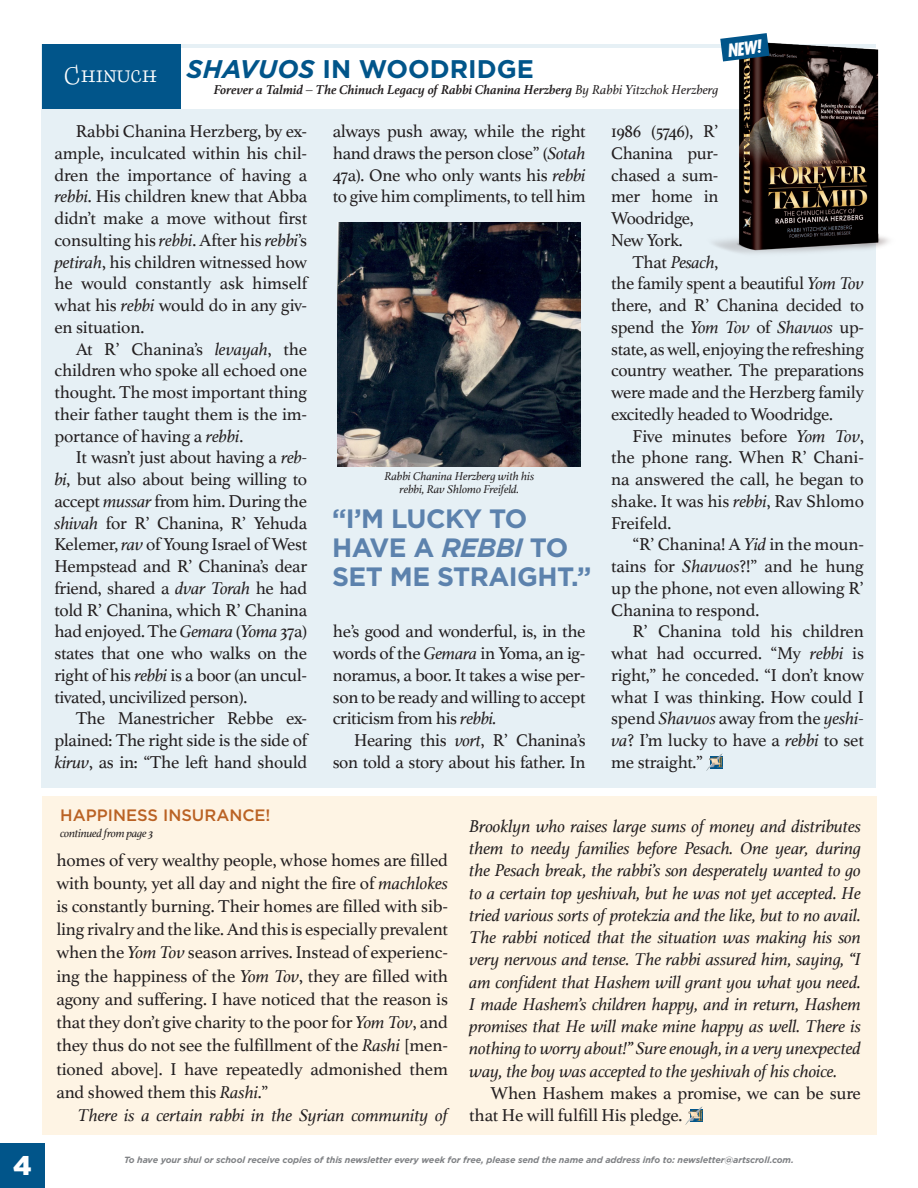
<style>
.page{position:relative;width:918px;height:1188px;background:#fff}
.page>*{position:absolute;margin:0;border:0;box-sizing:border-box;transform-origin:0 0}
.t1{font:900 27px "Gotham";color:#fff}
.Teaser{font:700 26.55px/28.8px "Gotham";letter-spacing:-.02em;color:#5c82ad}
.Paragraph_Title{font:700 25.5px "Gotham";color:#01558a}
.Category{font:25.2px "Liza Caps Pro";color:#fff}
.Body_Text{font:italic 20.7px "Agenda Black Extra Cond";color:#fff}
.Body_Text-2{font:18px/21.8px "Athelas";letter-spacing:-.02em;color:#231f20;text-align:justify}
.Body_Text-3{font:italic 18px/22.2px "Athelas";letter-spacing:-.01em;color:#231f20;text-align:justify}
.Paragraph_Title-2{font:500 16.5px "Gotham";color:#ba6224}
.Source{font:italic 700 13.5px "Athelas";color:#231f20}
.Paragraph_Title-3{font:italic 12px/12.8px "Athelas";letter-spacing:-.01em;color:#231f20;text-align:center}
.Paragraph_Title-4{font:italic 12px "Athelas";letter-spacing:-.03em;color:#231f20}
.t2{font:italic 700 9px "Gotham";letter-spacing:-.01em;color:#808285}
.s1{font-style:italic}
.s2{font-weight:400}
</style>
<div class="page">
<div style="left:0;top:1143px;width:45px;height:45px;background:#01558a"></div>
<div style="left:41px;top:44px;width:835px;height:744px;background:#e6f0f5"></div>
<div style="left:42px;top:48px;width:834px;height:60px;background:#fff"></div>
<div style="left:42px;top:44px;width:138px;height:64px;background:#01558a"></div>
<img style="left:668px;top:42px;width:221px;height:212px">
<svg style="left:720px;top:33px;width:50px;height:28px"></svg>
<div style="left:42px;top:796px;width:834px;height:339px;background:#fef4e4"></div>
<svg style="left:702px;top:1109px;width:1px;height:13px"></svg>
<img style="left:686px;top:1107px;width:16px;height:17px">
<img style="left:706px;top:754px;width:17px;height:17px">
<img style="left:338px;top:222px;width:242px;height:244px">
<h1 class="t1" style="left:13px;top:1147px;width:20px">4</h1>
<p class="Body_Text" style="left:727px;top:39px;width:35px;rotate:-7deg">NEW!</p>
<p class="Paragraph_Title" style="left:187px;top:52px;width:349px"><span class="s1">SHAVUOS</span> IN WOODRIDGE</p>
<p class="Source" style="left:214px;top:79px;width:506px">Forever a Talmid – The Chinuch Legacy of Rabbi Chanina Herzberg <span class="s2">By Rabbi Yitzchok Herzberg</span></p>
<p class="Body_Text-2" style="left:54px;top:120px;width:254px;text-indent:21px">Rabbi Chanina Herzberg, by ex&shy;ample, inculcated within his chil&shy;dren the importance of having a <span class="s1">rebbi</span>. His children knew that Abba didn’t make a move without first consulting his <span class="s1">rebbi</span>. After his <span class="s1">rebbi</span>’s <span class="s1">petirah</span>, his children witnessed how he would constantly ask himself what his <span class="s1">rebbi</span> would do in any giv&shy;en situation.</p>
<p class="Body_Text-2" style="left:54px;top:337px;width:254px;text-indent:21px">At R’ Chanina’s <span class="s1">levayah</span>, the children who spoke all echoed one thought. The most important thing their father taught them is the im&shy;portance of having a <span class="s1">rebbi</span>.</p>
<p class="Body_Text-2" style="left:54px;top:446px;width:254px;text-indent:21px">It wasn’t just about having a <span class="s1">reb&shy;bi</span>, but also about being willing to accept <span class="s1">mussar</span> from him. During the <span class="s1">shivah</span> for R’ Chanina, R’ Yehuda Kelemer, <span class="s1">rav</span> of Young Israel of West Hempstead and R’ Chanina’s dear friend, shared a <span class="s1">dvar Torah</span> he had told R’ Chanina, which R’ Chanina had enjoyed. The <span class="s1">Gemara</span> (<span class="s1">Yoma</span> 37a) states that one who walks on the right of his <span class="s1">rebbi</span> is a boor (an uncul&shy;tivated, uncivilized person).</p>
<p class="Body_Text-2" style="left:54px;top:707px;width:254px;text-indent:21px">The Manestricher Rebbe ex&shy;plained: The right side is the side of <span class="s1">kiruv</span>, as in: “The left hand should</p>
<p class="Category" style="left:63px;top:60px;width:96px">Chinuch</p>
<p class="Body_Text-2" style="left:333px;top:120px;width:254px">always push away, while the right hand draws the person close” (<span class="s1">Sotah </span>47a). One who only wants his <span class="s1">rebbi </span>to give him compliments, to tell him</p>
<p class="Body_Text-2" style="left:611px;top:120px;width:109px;text-align:left">1986 (5746), R’<br>Chanina pur&shy;chased a sum&shy;mer home in<br>Woodridge,<br>New York.</p>
<p class="Body_Text-2" style="left:611px;top:250px;width:254px;text-align:left;text-indent:21px">That <span class="s1">Pesach</span>,<br>the family spent a beautiful <span class="s1">Yom Tov </span>there, and R’ Chanina decided to spend the <span class="s1">Yom Tov</span> of <span class="s1">Shavuos</span> up&shy;state, as well, enjoying the refreshing country weather. The preparations were made and the Herzberg family excitedly headed to Woodridge.</p>
<p class="Body_Text-2" style="left:611px;top:424px;width:254px;text-indent:21px">Five minutes before <span class="s1">Yom Tov</span>, the phone rang. When R’ Chani&shy;na answered the call, he began to shake. It was his <span class="s1">rebbi</span>, Rav Shlomo Freifeld.</p>
<p class="Body_Text-2" style="left:611px;top:533px;width:254px;text-indent:21px">“R’ Chanina! A <span class="s1">Yid</span> in the moun&shy;tains for <span class="s1">Shavuos</span>?!” and he hung up the phone, not even allowing R’ Chanina to respond.</p>
<p class="Body_Text-2" style="left:611px;top:620px;width:254px;text-indent:21px">R’ Chanina told his children what had occurred. “My <span class="s1">rebbi</span> is right,” he conceded. “I don’t know what I was thinking. How could I spend <span class="s1">Shavuos</span> away from the <span class="s1">yeshi&shy;va</span>? I’m lucky to have a <span class="s1">rebbi</span> to set me straight.”</p>
<p class="Paragraph_Title-3" style="left:385px;top:470px;width:151px">Rabbi Chanina Herzberg with his rebbi, Rav Shlomo Freifeld.</p>
<p class="Teaser" style="left:332px;top:504px;width:261px">“I’M LUCKY TO<br>HAVE A <span class="s1">REBBI</span> TO<br>SET ME STRAIGHT.”</p>
<p class="Body_Text-2" style="left:333px;top:620px;width:254px">he’s good and wonderful, is, in the words of the <span class="s1">Gemara</span> in Yoma, an ig&shy;noramus, a boor. It takes a wise per&shy;son to be ready and willing to accept criticism from his <span class="s1">rebbi.</span></p>
<p class="Body_Text-2" style="left:333px;top:729px;width:254px;text-align:right">Hearing this <span class="s1">vort</span>, R’ Chanina’s son told a story about his father. In</p>
<p class="Paragraph_Title-2" style="left:60px;top:805px;width:212px">HAPPINESS INSURANCE!</p>
<p class="Paragraph_Title-4" style="left:60px;top:824px;width:95px">continued from page 3</p>
<p class="Body_Text-2" style="left:56px;top:848px;width:393px;line-height:23.2px">homes of very wealthy people, whose homes are filled with bounty, yet all day and night the fire of <span class="s1">machlokes </span>is constantly burning. Their homes are filled with sib&shy;ling rivalry and the like. And this is especially prevalent when the <span class="s1">Yom Tov</span> season arrives. Instead of experienc&shy;ing the happiness of the <span class="s1">Yom Tov</span>, they are filled with agony and suffering. I have noticed that the reason is that they don’t give charity to the poor for <span class="s1">Yom Tov</span>, and they thus do not see the fulfillment of the <span class="s1">Rashi</span> [men&shy;tioned above]. I have repeatedly admonished them and showed them this <span class="s1">Rashi</span>.”</p>
<p class="Body_Text-3" style="left:78px;top:1104px;width:372px">There is a certain rabbi in the Syrian community of</p>
<p class="Body_Text-3" style="left:469px;top:814px;width:393px">Brooklyn who raises large sums of money and distributes them to needy families before Pesach. One year, during the Pesach break, the rabbi’s son desperately wanted to go to a certain top yeshivah, but he was not yet accepted. He tried various sorts of protekzia and the like, but to no avail.<br>The rabbi noticed that the situation was making his son very nervous and tense. The rabbi assured him, saying, “I am confident that Hashem will grant you what you need.<br>I made Hashem’s children happy, and in return, Hashem promises that He will make mine happy as well. There is nothing to worry about!” Sure enough, in a very unexpected way, the boy was accepted to the yeshivah of his choice.</p>
<p class="Body_Text-2" style="left:469px;top:1081px;width:393px;line-height:22.2px;text-indent:21px">When Hashem makes a promise, we can be sure that He will fulfill His pledge.</p>
<p class="t2" style="left:124px;top:1154px;width:671px">To have your shul or school receive copies of this newsletter every week for free, please send the name and address info to: newsletter@artscroll.com.</p>
</div>
